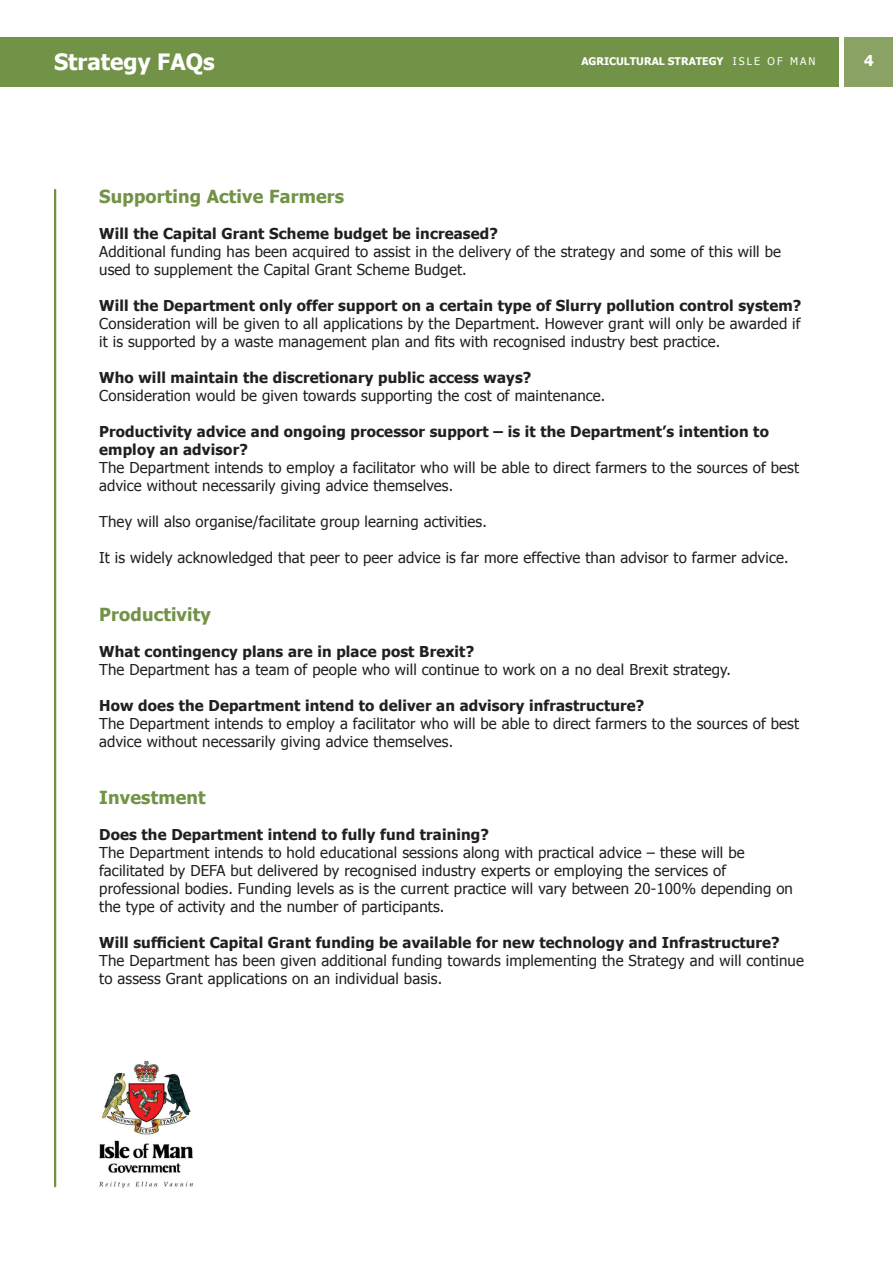
<style>
.page{position:relative;width:893px;height:1263px;background:#fff}
.page>*{position:absolute;margin:0;border:0;box-sizing:border-box;transform-origin:0 0}
.t1{font:700 22.5px "Tahoma";color:#fff}
.t2{font:700 18px "Tahoma";letter-spacing:.01em;color:#729347}
.t3{font:15px/18px "Tahoma";letter-spacing:.01em;color:#231f20}
.t4{font:700 15px/18px "Tahoma";letter-spacing:.01em;color:#231f20}
.t5{font:700 15px "Tahoma";color:#fff}
.t6{font:700 10.5px "Tahoma";color:#fff}
.s1{font-weight:400}
</style>
<div class="page">
<div style="left:0;top:37px;width:839px;height:49px;background:#729347"></div>
<div style="left:845px;top:37px;width:48px;height:49px;background:#8aa264"></div>
<hr style="left:54px;top:189px;width:2px;height:998px;background:#729347">
<img style="left:99px;top:1061px;width:94px;height:126px">
<p class="t1" style="left:54px;top:46px;width:162px">Strategy FAQs</p>
<p class="t6" style="left:581px;top:54px;width:236px">AGRICULTURAL STRATEGY <span class="s1">I S L E O F M A N</span></p>
<p class="t5" style="left:864px;top:50px;width:11px">4</p>
<p class="t2" style="left:99px;top:184px;width:246px">Supporting Active Farmers</p>
<p class="t4" style="left:99px;top:223px;width:400px">Will the Capital Grant Scheme budget be increased?</p>
<p class="t3" style="left:99px;top:242px;width:683px">Additional funding has been acquired to assist in the delivery of the strategy and some of this will be used to supplement the Capital Grant Scheme Budget.</p>
<p class="t4" style="left:99px;top:295px;width:704px">Will the Department only offer support on a certain type of Slurry pollution control system?</p>
<p class="t3" style="left:99px;top:314px;width:703px">Consideration will be given to all applications by the Department. However grant will only be awarded if it is supported by a waste management plan and fits with recognised industry best practice.</p>
<p class="t4" style="left:99px;top:367px;width:434px">Who will maintain the discretionary public access ways?</p>
<p class="t3" style="left:99px;top:386px;width:508px">Consideration would be given towards supporting the cost of maintenance.</p>
<p class="t4" style="left:99px;top:421px;width:671px">Productivity advice and ongoing processor support – is it the Department’s intention to employ an advisor?</p>
<p class="t3" style="left:99px;top:458px;width:701px">The Department intends to employ a facilitator who will be able to direct farmers to the sources of best advice without necessarily giving advice themselves.</p>
<p class="t3" style="left:99px;top:512px;width:389px">They will also organise/facilitate group learning activities.</p>
<p class="t3" style="left:99px;top:548px;width:691px">It is widely acknowledged that peer to peer advice is far more effective than advisor to farmer advice.</p>
<p class="t2" style="left:99px;top:601px;width:113px">Productivity</p>
<p class="t4" style="left:99px;top:641px;width:376px">What contingency plans are in place post Brexit?</p>
<p class="t3" style="left:99px;top:659px;width:633px">The Department has a team of people who will continue to work on a no deal Brexit strategy.</p>
<p class="t4" style="left:99px;top:695px;width:547px">How does the Department intend to deliver an advisory infrastructure?</p>
<p class="t3" style="left:99px;top:713px;width:701px">The Department intends to employ a facilitator who will be able to direct farmers to the sources of best advice without necessarily giving advice themselves.</p>
<p class="t2" style="left:99px;top:785px;width:108px">Investment</p>
<p class="t4" style="left:99px;top:825px;width:391px">Does the Department intend to fully fund training?</p>
<p class="t3" style="left:99px;top:843px;width:695px">The Department intends to hold educational sessions along with practical advice – these will be facilitated by DEFA but delivered by recognised industry experts or employing the services of professional bodies. Funding levels as is the current practice will vary between 20-100% depending on the type of activity and the number of participants.</p>
<p class="t4" style="left:99px;top:933px;width:682px">Will sufficient Capital Grant funding be available for new technology and Infrastructure?</p>
<p class="t3" style="left:99px;top:951px;width:706px">The Department has been given additional funding towards implementing the Strategy and will continue to assess Grant applications on an individual basis.</p>
</div>
